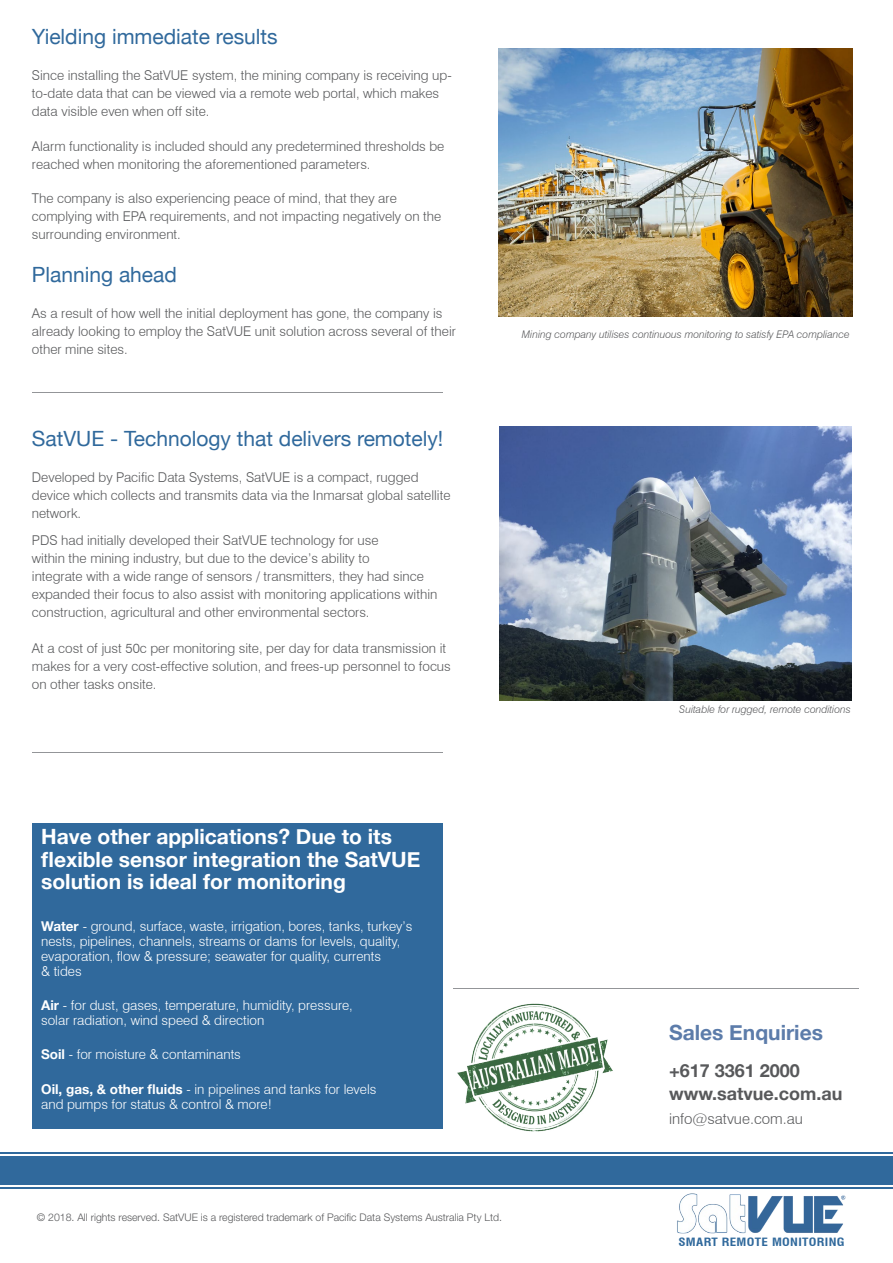
<style>
.page{position:relative;width:893px;height:1263px;background:#fff}
.page>*{position:absolute;margin:0;border:0;box-sizing:border-box;transform-origin:0 0}
.t1{font:700 21px/22.5px "Helvetica Neue";color:#fff}
.t2{font:21px "Helvetica Neue";color:#30699c}
.t3{font:700 21px "Helvetica Neue";color:#5c7caa}
.t4{font:700 18px/23.7px "Helvetica Neue";color:#58595b}
.t5{font:300 15px "Swiss 721 BT";color:#58595b}
.t6{font:300 13.5px/18px "Swiss 721 BT";color:#58595b}
.t7{font:300 13.5px/15px "Swiss 721 BT";color:#fff}
.t8{font:700 condensed 11.1px "Swiss 721 BT";letter-spacing:.025em;color:#30699c;scale:1.18 1}
.t9{font:italic 300 10.5px "Swiss 721 BT";color:#58595b}
.t10{font:300 10.5px "Helvetica Neue LT Std";color:#58595b}
.s1{font-family:"Helvetica Neue";font-weight:700}
</style>
<div class="page">
<div style="left:0;top:1156px;width:893px;height:28px;background:#30699c"></div>
<hr style="left:0;top:1153px;width:893px;height:1px;background:#30699c">
<hr style="left:0;top:1187px;width:893px;height:1px;background:#30699c">
<div style="left:32px;top:824px;width:410px;height:305px;background:#30699c"></div>
<hr style="left:32px;top:753px;width:410px;height:1px;background:#939598">
<hr style="left:454px;top:988px;width:405px;height:1px;background:#939598">
<img style="left:672px;top:1188px;width:177px;height:46px">
<img style="left:499px;top:426px;width:352px;height:274px">
<img style="left:457px;top:1003px;width:156px;height:129px">
<hr style="left:32px;top:393px;width:410px;height:1px;background:#939598">
<img style="left:498px;top:49px;width:354px;height:268px">
<h1 class="t2" style="left:32px;top:24px;width:247px">Yielding immediate results</h1>
<p class="t6" style="left:32px;top:66px;width:421px">Since installing the SatVUE system, the mining company is receiving up&shy;to-date data that can be viewed via a remote web portal, which makes data visible even when off site.</p>
<p class="t6" style="left:32px;top:137px;width:414px">Alarm functionality is included should any predetermined thresholds be reached when monitoring the aforementioned parameters.</p>
<p class="t6" style="left:32px;top:189px;width:411px">The company is also experiencing peace of mind, that they are complying with EPA requirements, and not impacting negatively on the surrounding environment.</p>
<h1 class="t2" style="left:32px;top:261px;width:147px">Planning ahead</h1>
<p class="t6" style="left:32px;top:304px;width:426px">As a result of how well the initial deployment has gone, the company is already looking to employ the SatVUE unit solution across several of their other mine sites.</p>
<h1 class="t2" style="left:32px;top:426px;width:413px">SatVUE - Technology that delivers remotely!</h1>
<p class="t6" style="left:32px;top:468px;width:420px">Developed by Pacific Data Systems, SatVUE is a compact, rugged device which collects and transmits data via the Inmarsat global satellite network.</p>
<p class="t6" style="left:32px;top:531px;width:407px">PDS had initially developed their SatVUE technology for use<br>within the mining industry, but due to the device’s ability to<br>integrate with a wide range of sensors / transmitters, they had since expanded their focus to also assist with monitoring applications within construction, agricultural and other environmental sectors.</p>
<p class="t6" style="left:32px;top:639px;width:420px">At a cost of just 50c per monitoring site, per day for data transmission it makes for a very cost-effective solution, and frees-up personnel to focus on other tasks onsite.</p>
<p class="t9" style="left:522px;top:327px;width:329px">Mining company utilises continuous monitoring to satisfy EPA compliance</p>
<p class="t9" style="left:679px;top:703px;width:173px">Suitable for rugged, remote conditions</p>
<h1 class="t1" style="left:41px;top:825px;width:381px">Have other applications? Due to its flexible sensor integration the SatVUE solution is ideal for monitoring</h1>
<p class="t7" style="left:41px;top:918px;width:373px"><span class="s1">Water</span> - ground, surface, waste, irrigation, bores, tanks, turkey’s nests, pipelines, channels, streams or dams for levels, quality, evaporation, flow &amp; pressure; seawater for quality, currents<br>&amp; tides</p>
<p class="t7" style="left:41px;top:998px;width:313px"><span class="s1">Air</span> - for dust, gases, temperature, humidity, pressure, solar radiation, wind speed &amp; direction</p>
<p class="t7" style="left:41px;top:1047px;width:201px"><span class="s1">Soil</span> - for moisture &amp; contaminants</p>
<p class="t7" style="left:41px;top:1081px;width:337px"><span class="s1">Oil, gas, &amp; other fluids</span> - in pipelines and tanks for levels and pumps for status &amp; control &amp; more!</p>
<p class="t10" style="left:37px;top:1210px;width:467px">© 2018. All rights reserved. SatVUE is a registered trademark of Pacific Data Systems Australia Pty Ltd.</p>
<h1 class="t3" style="left:669px;top:1019px;width:155px">Sales Enquiries</h1>
<h2 class="t4" style="left:669px;top:1058px;width:175px">+617 3361 2000 www.satvue.com.au</h2>
<p class="t5" style="left:669px;top:1109px;width:135px">info@satvue.com.au</p>
<p class="t8" style="left:678px;top:1235px;width:142px">SMART REMOTE MONITORING</p>
</div>
